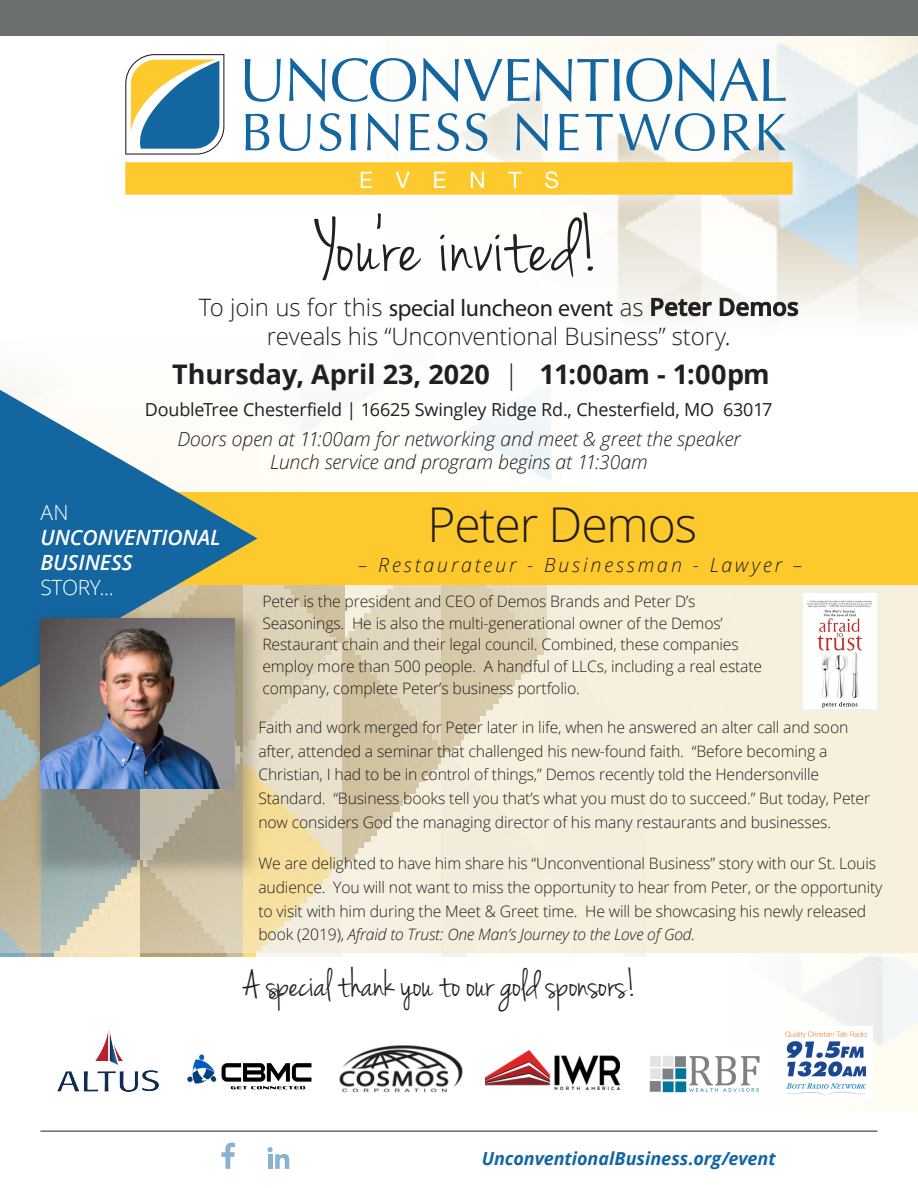
<style>
.page{position:relative;width:918px;height:1188px;background:#fff}
.page>*{position:absolute;margin:0;border:0;box-sizing:border-box;transform-origin:0 0}
.t1{font:82.5px "Jenna Sue";letter-spacing:.02em;color:#231f20}
.t2{font:300 48px "Open Sans";letter-spacing:-.025em;color:#231f20}
.t3{font:40.5px "Jenna Sue";color:#231f20}
.t4{font:700 27px "Open Sans";color:#231f20}
.t5{font:300 24px/29.1px "Open Sans";letter-spacing:-.01em;color:#231f20;text-align:center}
.t6{font:italic 600 21px/25.2px "Open Sans";letter-spacing:-.005em;color:#fff}
.t7{font:italic 300 19.5px/23.4px "Open Sans";color:#231f20;text-align:center}
.t8{font:italic 300 19.5px "Open Sans";letter-spacing:.15em;color:#231f20}
.t9{font:300 19.5px "Open Sans";color:#231f20}
.t10{font:18px "Open Sans";letter-spacing:-.01em;color:#231f20}
.t11{font:italic 700 18px "Open Sans";letter-spacing:-.005em;color:#1466a1}
.t12{font:300 15.75px/21.8px "Open Sans";letter-spacing:-.01em;color:#231f20}
.s1{font-family:"Myriad Pro";font-weight:400}
.s2{font-weight:600}
.s3{font-size:27px}
.s4{font-weight:300}
.s5{font-weight:300;font-style:normal}
.s6{font-style:italic}
</style>
<div class="page">
<svg style="left:0;top:585px;width:918px;height:367px;background:#ece4cd"></svg>
<img style="left:617px;top:36px;width:301px;height:283px">
<svg style="left:221px;top:1143px;width:14px;height:26px"></svg>
<svg style="left:267px;top:1147px;width:22px;height:22px"></svg>
<div style="left:100px;top:29px;width:718px;height:191px;background:#fff;opacity:.75"></div>
<svg style="left:125px;top:162px;width:668px;height:33px;background:#fdca34"></svg>
<svg style="left:125px;top:54px;width:99px;height:101px"></svg>
<svg style="left:246px;top:114px;width:23px;height:36px"></svg>
<svg style="left:280px;top:114px;width:31px;height:37px"></svg>
<svg style="left:319px;top:113px;width:22px;height:38px"></svg>
<svg style="left:351px;top:114px;width:5px;height:36px"></svg>
<svg style="left:367px;top:113px;width:32px;height:38px"></svg>
<svg style="left:410px;top:114px;width:19px;height:36px"></svg>
<svg style="left:437px;top:113px;width:22px;height:38px"></svg>
<svg style="left:466px;top:113px;width:21px;height:38px"></svg>
<svg style="left:516px;top:113px;width:32px;height:38px"></svg>
<svg style="left:559px;top:114px;width:20px;height:36px"></svg>
<svg style="left:586px;top:114px;width:27px;height:36px"></svg>
<svg style="left:619px;top:113px;width:96px;height:38px"></svg>
<svg style="left:724px;top:114px;width:27px;height:36px"></svg>
<svg style="left:759px;top:114px;width:27px;height:36px"></svg>
<svg style="left:245px;top:59px;width:36px;height:43px"></svg>
<svg style="left:289px;top:58px;width:37px;height:44px"></svg>
<svg style="left:332px;top:58px;width:84px;height:44px"></svg>
<svg style="left:422px;top:58px;width:108px;height:44px"></svg>
<svg style="left:536px;top:58px;width:84px;height:44px"></svg>
<svg style="left:626px;top:58px;width:46px;height:44px"></svg>
<svg style="left:678px;top:58px;width:108px;height:44px"></svg>
<div style="left:0;top:492px;width:918px;height:93px;background:#fec92d"></div>
<hr style="left:40px;top:1131px;width:838px;height:1px;background:#231f20">
<svg style="left:0;top:390px;width:257px;height:297px;fill:#1466a1"></svg>
<div style="left:0;top:0;width:918px;height:36px;background:#6c6f70"></div>
<div style="left:28px;top:608px;width:236px;height:272px;background:#231f20;opacity:.25"></div>
<img style="left:485px;top:1051px;width:134px;height:39px">
<img style="left:187px;top:1054px;width:125px;height:36px">
<img style="left:649px;top:1056px;width:111px;height:37px">
<img style="left:58px;top:1030px;width:100px;height:61px">
<img style="left:785px;top:1031px;width:83px;height:66px">
<img style="left:339px;top:1045px;width:124px;height:48px">
<img style="left:40px;top:618px;width:194px;height:171px">
<img style="left:802px;top:593px;width:76px;height:116px">
<p class="t1" style="left:318px;top:199px;width:284px">You’re invited!</p>
<p class="t5" style="left:199px;top:292px;width:601px">To join us for this <span class="s1">special luncheon event</span> as <span class="s2">Peter Demos </span>reveals his “Unconventional Business” story<span class="s3">.</span></p>
<p class="t4" style="left:172px;top:355px;width:599px">Thursday, April 23, 2020 <span class="s4">|</span> 11:00am - 1:00pm</p>
<p class="t10" style="left:145px;top:397px;width:629px">DoubleTree Chesterfield | 16625 Swingley Ridge Rd., Chesterfield, MO 63017</p>
<p class="t7" style="left:177px;top:426px;width:565px">Doors open at 11:00am for networking and meet &amp; greet the speaker<br>Lunch service and program begins at 11:30am</p>
<p class="t6" style="left:40px;top:499px;width:181px"><span class="s5">AN<br></span>UNCONVENTIONAL<br>BUSINESS<br><span class="s5">STORY...</span></p>
<p class="t2" style="left:427px;top:492px;width:271px">Peter Demos</p>
<p class="t8" style="left:358px;top:552px;width:446px">– Restaurateur - Businessman - Lawyer –</p>
<p class="t12" style="left:262px;top:590px;width:501px">Peter is the president and CEO of Demos Brands and Peter D’s Seasonings. He is also the multi-generational owner of the Demos’ Restaurant chain and their legal council. Combined, these companies employ more than 500 people. A handful of LLCs, including a real estate company, complete Peter’s business portfolio.</p>
<p class="t12" style="left:258px;top:715px;width:613px;line-height:23.5px">Faith and work merged for Peter later in life, when he answered an alter call and soon after, attended a seminar that challenged his new-found faith. “Before becoming a Christian, I had to be in control of things,” Demos recently told the Hendersonville Standard. “Business books tell you that’s what you must do to succeed.” But today, Peter now considers God the managing director of his many restaurants and businesses.</p>
<p class="t12" style="left:258px;top:851px;width:626px;line-height:23.7px">We are delighted to have him share his “Unconventional Business” story with our St. Louis audience. You will not want to miss the opportunity to hear from Peter, or the opportunity to visit with him during the Meet &amp; Greet time. He will be showcasing his newly released book (2019), <span class="s6">Afraid to Trust: One Man’s Journey to the Love of God.</span></p>
<p class="t3" style="left:243px;top:961px;width:395px">A special thank you to our gold sponsors!</p>
<p class="t9" style="left:268px;top:978px;width:19px">o-</p>
<p class="t11" style="left:482px;top:1146px;width:296px">UnconventionalBusiness.org/event</p>
</div>
